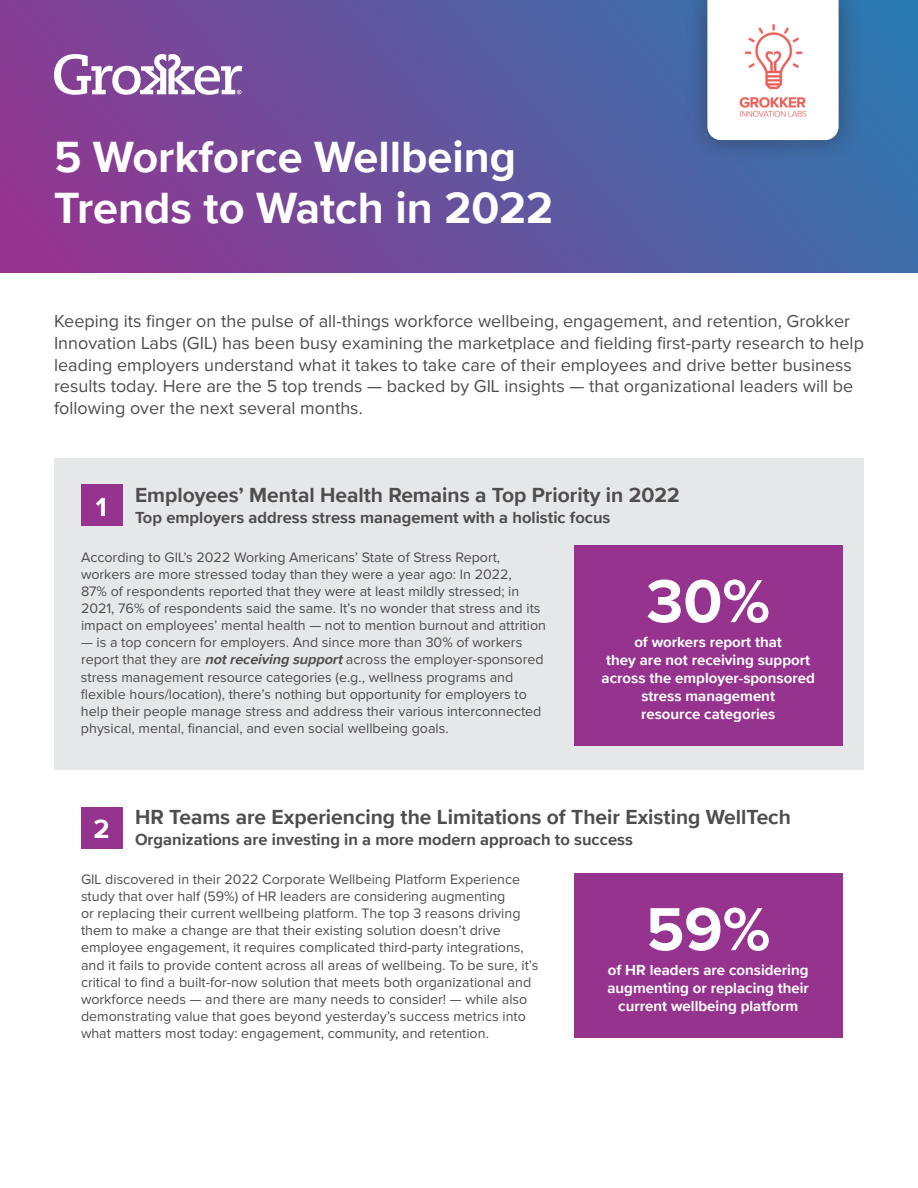
<style>
.page{position:relative;width:918px;height:1188px;background:#fff}
.page>*{position:absolute;margin:0;border:0;box-sizing:border-box;transform-origin:0 0}
.t1{font:700 63px "Proxima Nova";color:#fff}
.t2{font:700 45px/51px "Proxima Nova";color:#fff}
.t3{font:700 27px "Proxima Nova";color:#fff}
.t4{font:700 21px "Proxima Nova";color:#4f4d4d}
.t5{font:18px/21.6px "Proxima Nova";color:#4f4d4d}
.t6{font:700 16.5px "Proxima Nova";color:#4f4d4d}
.t7{font:700 15px/18px "Proxima Nova";color:#fff;text-align:center}
.t8{font:14.25px/17.1px "Proxima Nova";color:#4f4d4d}
.s1{font-weight:700;font-style:italic}
</style>
<div class="page">
<div style="left:0;top:0;width:918px;height:272px;background:linear-gradient(to right,#8f3891,#3672ac)"></div>
<svg style="left:54px;top:52px;width:188px;height:43px"></svg>
<div style="left:685px;top:0;width:176px;height:163px;background:#231f20;opacity:.45"></div>
<svg style="left:707px;top:0;width:132px;height:140px"></svg>
<img style="left:733px;top:17px;width:80px;height:103px">
<div style="left:54px;top:458px;width:810px;height:312px;background:#e6e7e9"></div>
<div style="left:81px;top:485px;width:41px;height:41px;background:#96338f"></div>
<div style="left:574px;top:545px;width:269px;height:201px;background:#96338f"></div>
<div style="left:81px;top:807px;width:41px;height:41px;background:#96338f"></div>
<div style="left:574px;top:873px;width:269px;height:165px;background:#96338f"></div>
<p class="t2" style="left:54px;top:131px;width:501px">5 Workforce Wellbeing<br>Trends to Watch in 2022</p>
<p class="t5" style="left:54px;top:311px;width:812px">Keeping its finger on the pulse of all-things workforce wellbeing, engagement, and retention, Grokker Innovation Labs (GIL) has been busy examining the marketplace and fielding first-party research to help leading employers understand what it takes to take care of their employees and drive better business results today. Here are the 5 top trends — backed by GIL insights — that organizational leaders will be following over the next several months.</p>
<p class="t4" style="left:135px;top:479px;width:546px">Employees’ Mental Health Remains a Top Priority in 2022</p>
<p class="t6" style="left:135px;top:505px;width:477px">Top employers address stress management with a holistic focus</p>
<p class="t8" style="left:81px;top:549px;width:467px">According to GIL’s 2022 Working Americans’ State of Stress Report, workers are more stressed today than they were a year ago: In 2022,<br>87% of respondents reported that they were at least mildly stressed; in 2021, 76% of respondents said the same. It’s no wonder that stress and its impact on employees’ mental health — not to mention burnout and attrition</p>
<p class="t8" style="left:81px;top:635px;width:464px">— is a top concern for employers. And since more than 30% of workers report that they are <span class="s1">notreceiving support</span>across the employer-sponsored stress management resource categories (e.g., wellness programs and flexible hours/location), there’s nothing but opportunity for employers to help their people manage stress and address their various interconnected physical, mental, financial, and even social wellbeing goals.</p>
<p class="t3" style="left:96px;top:487px;width:13px">1</p>
<p class="t1" style="left:646px;top:554px;width:125px">30%</p>
<p class="t7" style="left:602px;top:633px;width:215px">of workers report that<br>they are not receiving support across the employer-sponsored stress management<br>resource categories</p>
<p class="t4" style="left:135px;top:801px;width:657px">HR Teams are Experiencing the Limitations of Their Existing WellTech</p>
<p class="t6" style="left:135px;top:828px;width:499px">Organizations are investing in a more modern approach to success</p>
<p class="t8" style="left:81px;top:871px;width:459px">GIL discovered in their 2022 Corporate Wellbeing Platform Experience study that over half (59%) of HR leaders are considering augmenting<br>or replacing their current wellbeing platform. The top 3 reasons driving them to make a change are that their existing solution doesn’t drive employee engagement, it requires complicated third-party integrations, and it fails to provide content across all areas of wellbeing. To be sure, it’s critical to find a built-for-now solution that meets both organizational and workforce needs — and there are many needs to consider! — while also demonstrating value that goes beyond yesterday’s success metrics into what matters most today: engagement, community, and retention.</p>
<p class="t3" style="left:93px;top:809px;width:18px">2</p>
<p class="t1" style="left:646px;top:882px;width:126px">59%</p>
<p class="t7" style="left:607px;top:961px;width:203px">of HR leaders are considering augmenting or replacing their current wellbeing platform</p>
</div>
